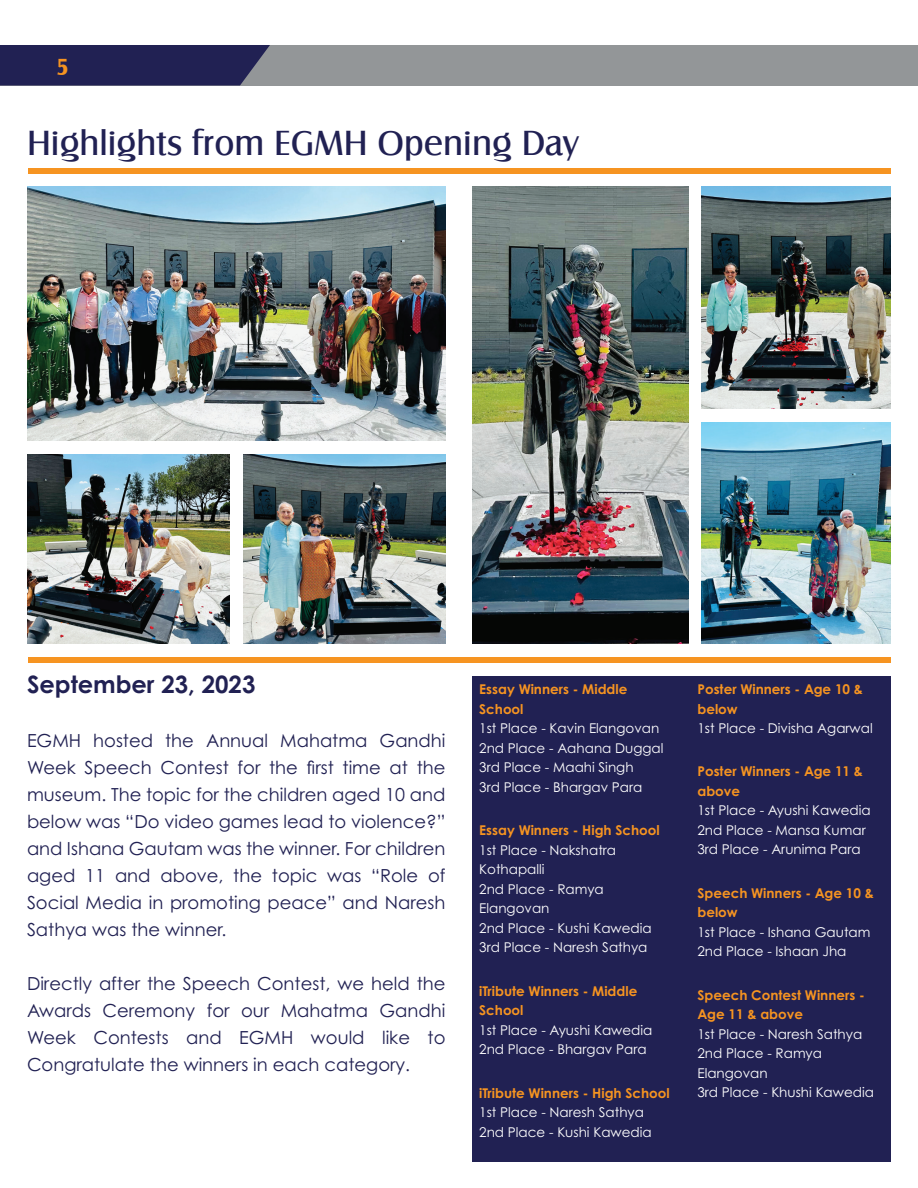
<style>
.page{position:relative;width:918px;height:1188px;background:#fff}
.page>*{position:absolute;margin:0;border:0;box-sizing:border-box;transform-origin:0 0}
.t1{font:36px "Castle T";color:#212153}
.t2{font:700 24px "Century Gothic Pro";color:#212153}
.t3{font:700 24px "Castle T";color:#f69421}
.t4{font:18px/27px "Century Gothic Pro";color:#212153;text-align:justify}
.t5{font:13.5px/19.5px "Century Gothic Pro";color:#fff}
.t6{font:700 13.5px/19.5px "Century Gothic Pro";color:#f69421}
</style>
<div class="page">
<div style="left:0;top:45px;width:918px;height:41px;background:#939698"></div>
<div style="left:0;top:45px;width:270px;height:40px;background:#212153"></div>
<div style="left:28px;top:168px;width:863px;height:5px;background:#f69421"></div>
<div style="left:28px;top:657px;width:863px;height:5px;background:#f69421"></div>
<img style="left:27px;top:187px;width:418px;height:253px">
<img style="left:27px;top:454px;width:202px;height:190px">
<img style="left:701px;top:187px;width:190px;height:222px">
<img style="left:472px;top:187px;width:216px;height:457px">
<img style="left:243px;top:454px;width:203px;height:190px">
<img style="left:701px;top:422px;width:190px;height:222px">
<div style="left:472px;top:676px;width:419px;height:486px;background:#212153"></div>
<h2 class="t3" style="left:56px;top:53px;width:15px">5</h2>
<h1 class="t1" style="left:27px;top:123px;width:553px">Highlights from EGMH Opening Day</h1>
<h2 class="t2" style="left:27px;top:669px;width:230px">September 23, 2023</h2>
<p class="t4" style="left:27px;top:726px;width:420px">EGMH hosted the Annual Mahatma Gandhi Week Speech Contest for the first time at the museum. The topic for the children aged 10 and below was “Do video games lead to violence?” and Ishana Gautam was the winner. For children aged 11 and above, the topic was “Role of Social Media in promoting peace” and Naresh Sathya was the winner.</p>
<h3 class="t4" style="left:27px;top:969px;width:420px">Directly after the Speech Contest, we held the Awards Ceremony for our Mahatma Gandhi Week Contests and EGMH would like to Congratulate the winners in each category.</h3>
<p class="t6" style="left:479px;top:679px;width:150px">Essay Winners - Middle<br>School</p>
<p class="t5" style="left:479px;top:718px;width:186px">1st Place - Kavin Elangovan<br>2nd Place - Aahana Duggal<br>3rd Place - Maahi Singh<br>3rd Place - Bhargav Para</p>
<p class="t6" style="left:479px;top:820px;width:182px">Essay Winners - High School</p>
<p class="t5" style="left:479px;top:840px;width:174px">1st Place - Nakshatra<br>Kothapalli<br>2nd Place - Ramya<br>Elangovan<br>2nd Place - Kushi Kawedia<br>3rd Place - Naresh Sathya</p>
<p class="t6" style="left:479px;top:981px;width:160px">iTribute Winners - Middle<br>School</p>
<p class="t5" style="left:479px;top:1020px;width:175px">1st Place - Ayushi Kawedia<br>2nd Place - Bhargav Para</p>
<p class="t6" style="left:479px;top:1083px;width:192px">iTribute Winners - High School</p>
<p class="t5" style="left:479px;top:1102px;width:174px">1st Place - Naresh Sathya<br>2nd Place - Kushi Kawedia</p>
<p class="t6" style="left:698px;top:679px;width:167px">Poster Winners - Age 10 &amp; below</p>
<p class="t5" style="left:698px;top:718px;width:177px">1st Place - Divisha Agarwal</p>
<p class="t6" style="left:698px;top:762px;width:167px">Poster Winners - Age 11 &amp; above</p>
<p class="t5" style="left:698px;top:801px;width:175px">1st Place - Ayushi Kawedia<br>2nd Place - Mansa Kumar<br>3rd Place - Arunima Para</p>
<p class="t6" style="left:698px;top:883px;width:178px">Speech Winners - Age 10 &amp; below</p>
<p class="t5" style="left:698px;top:922px;width:175px">1st Place - Ishana Gautam<br>2nd Place - Ishaan Jha</p>
<p class="t6" style="left:698px;top:985px;width:169px">Speech Contest Winners -<br>Age 11 &amp; above</p>
<p class="t5" style="left:698px;top:1024px;width:178px">1st Place - Naresh Sathya<br>2nd Place - Ramya<br>Elangovan<br>3rd Place - Khushi Kawedia</p>
</div>
